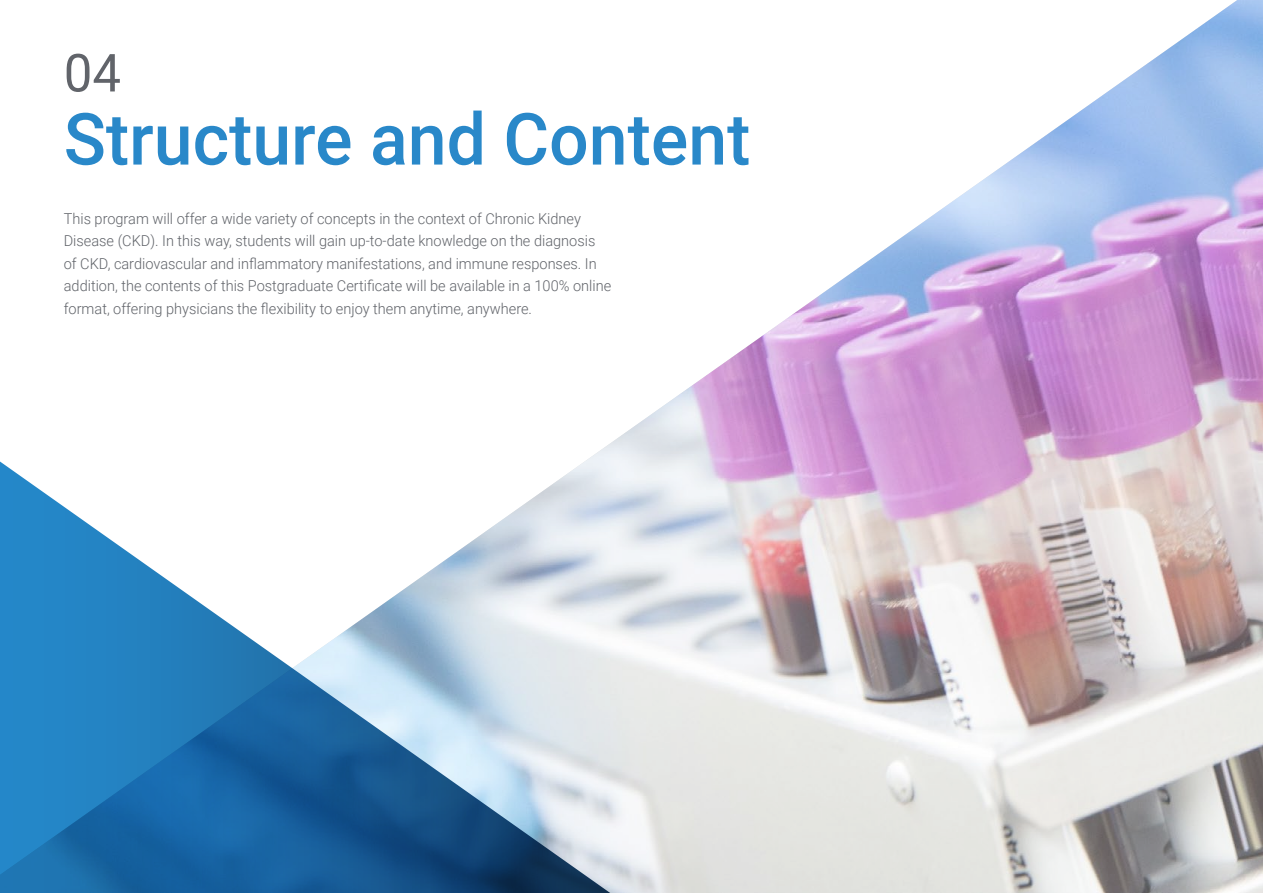
<style>
.page{position:relative;width:1263px;height:893px;background:#fff}
.page>*{position:absolute;margin:0;border:0;box-sizing:border-box;transform-origin:0 0}
.t1{font:500 72px "Roboto";color:#2988c9}
.t2{font:52.5px "Roboto";color:#61646a}
.t3{font:300 15px/22.5px "Roboto";color:#61646a}
</style>
<div class="page">
<img style="left:607px;top:0;width:656px;height:893px">
<svg style="left:0;top:446px;width:640px;height:447px"></svg>
<h2 class="t2" style="left:64px;top:36px;width:59px">04</h2>
<h1 class="t1" style="left:64px;top:89px;width:688px">Structure and Content</h1>
<p class="t3" style="left:64px;top:207px;width:549px">This program will offer a wide variety of concepts in the context of Chronic Kidney Disease (CKD). In this way, students will gain up-to-date knowledge on the diagnosis of CKD, cardiovascular and inflammatory manifestations, and immune responses. In addition, the contents of this Postgraduate Certificate will be available in a 100% online format, offering physicians the flexibility to enjoy them anytime, anywhere.</p>
</div>
